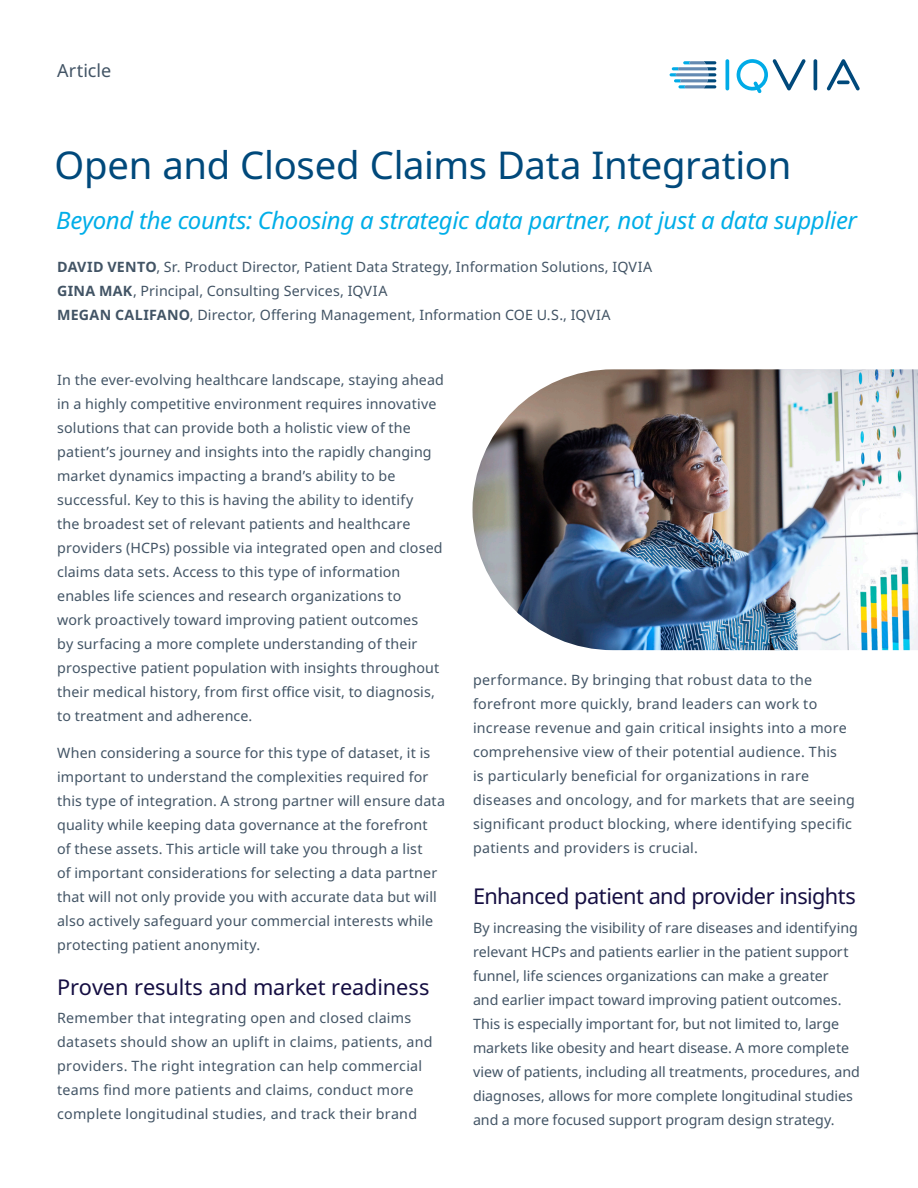
<style>
.page{position:relative;width:918px;height:1188px;background:#fff}
.page>*{position:absolute;margin:0;border:0;box-sizing:border-box;transform-origin:0 0}
.t1{font:38.25px "Noto Sans";letter-spacing:-.01em;color:#00497b}
.Title_subhead{font:italic 24px "Noto Sans";letter-spacing:-.015em;color:#00aee8}
.Section_heading{font:21.75px "Noto Sans";letter-spacing:-.02em;color:#150e42}
.t2{font:18px "Noto Sans";color:#425465}
.Body_copy_-_Space{font:14.25px/24px "Noto Sans";letter-spacing:.01em;color:#425465}
.Body_copy_-_No_space{font:14.25px "Noto Sans";letter-spacing:.01em;color:#425465}
.s1{font-weight:700}
</style>
<div class="page">
<img style="left:472px;top:369px;width:446px;height:281px">
<hr style="left:726px;top:59px;width:3px;height:31px;background:#00abe7;border-radius:2px">
<hr style="left:814px;top:59px;width:3px;height:31px;background:#00497b;border-radius:2px">
<svg style="left:736px;top:59px;width:70px;height:34px"></svg>
<svg style="left:827px;top:59px;width:33px;height:32px"></svg>
<svg style="left:670px;top:61px;width:46px;height:27px"></svg>
<p class="t2" style="left:57px;top:58px;width:56px">Article</p>
<p class="t1" style="left:55px;top:139px;width:738px">Open and Closed Claims Data Integration</p>
<p class="Title_subhead" style="left:56px;top:203px;width:802px">Beyond the counts: Choosing a strategic data partner, not just a data supplier</p>
<p class="Body_copy_-_No_space" style="left:57px;top:257px;width:597px"><span class="s1">DAVID VENTO</span>, Sr. Product Director, Patient Data Strategy, Information Solutions, IQVIA</p>
<p class="Body_copy_-_No_space" style="left:57px;top:281px;width:332px"><span class="s1">GINA MAK</span>, Principal, Consulting Services, IQVIA</p>
<p class="Body_copy_-_No_space" style="left:57px;top:305px;width:555px"><span class="s1">MEGAN CALIFANO</span>, Director, Offering Management, Information COE U.S., IQVIA</p>
<p class="Body_copy_-_Space" style="left:57px;top:368px;width:388px">In the ever-evolving healthcare landscape, staying ahead in a highly competitive environment requires innovative solutions that can provide both a holistic view of the patient’s journey and insights into the rapidly changing market dynamics impacting a brand’s ability to be successful. Key to this is having the ability to identify<br>the broadest set of relevant patients and healthcare providers (HCPs) possible via integrated open and closed claims data sets. Access to this type of information enables life sciences and research organizations to<br>work proactively toward improving patient outcomes<br>by surfacing a more complete understanding of their prospective patient population with insights throughout their medical history, from first office visit, to diagnosis, to treatment and adherence.</p>
<p class="Body_copy_-_Space" style="left:57px;top:741px;width:389px">When considering a source for this type of dataset, it is important to understand the complexities required for this type of integration. A strong partner will ensure data quality while keeping data governance at the forefront<br>of these assets. This article will take you through a list<br>of important considerations for selecting a data partner that will not only provide you with accurate data but will also actively safeguard your commercial interests while protecting patient anonymity.</p>
<p class="Section_heading" style="left:57px;top:972px;width:374px">Proven results and market readiness</p>
<p class="Body_copy_-_Space" style="left:57px;top:1006px;width:377px">Remember that integrating open and closed claims datasets should show an uplift in claims, patients, and providers. The right integration can help commercial teams find more patients and claims, conduct more complete longitudinal studies, and track their brand</p>
<p class="Body_copy_-_Space" style="left:473px;top:668px;width:383px">performance. By bringing that robust data to the forefront more quickly, brand leaders can work to increase revenue and gain critical insights into a more comprehensive view of their potential audience. This<br>is particularly beneficial for organizations in rare diseases and oncology, and for markets that are seeing significant product blocking, where identifying specific patients and providers is crucial.</p>
<p class="Section_heading" style="left:473px;top:881px;width:385px">Enhanced patient and provider insights</p>
<p class="Body_copy_-_Space" style="left:473px;top:916px;width:389px">By increasing the visibility of rare diseases and identifying relevant HCPs and patients earlier in the patient support funnel, life sciences organizations can make a greater<br>and earlier impact toward improving patient outcomes.<br>This is especially important for, but not limited to, large markets like obesity and heart disease. A more complete view of patients, including all treatments, procedures, and diagnoses, allows for more complete longitudinal studies and a more focused support program design strategy.</p>
</div>
